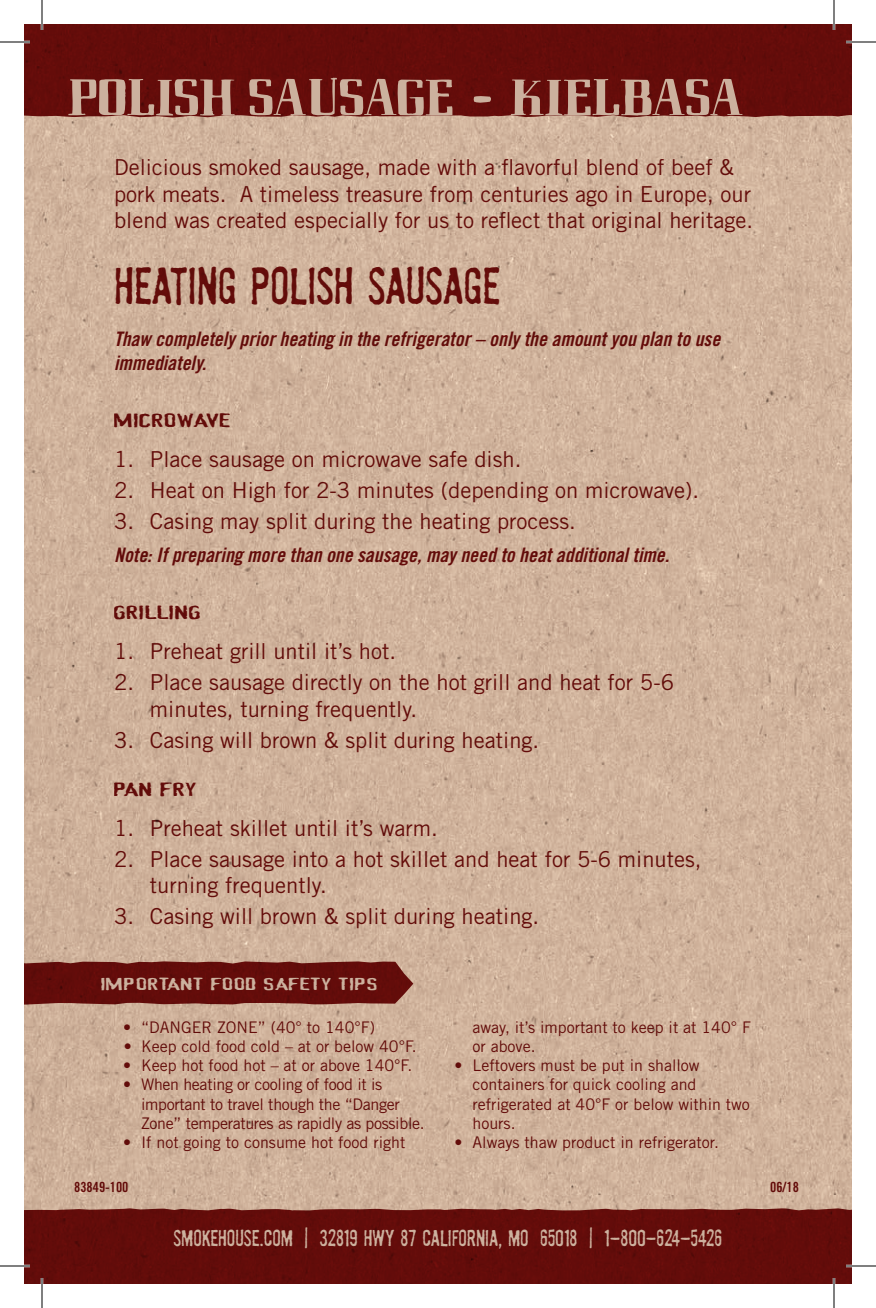
<style>
.page{position:relative;width:876px;height:1308px;background:#fff}
.page>*{position:absolute;margin:0;border:0;box-sizing:border-box;transform-origin:0 0}
.t1{font:84.2px "Bastard";color:#ccb19e;scale:.77 1}
.t2{font:300 48px "Badhouse";letter-spacing:-.02em;color:#7a1211}
.t3{font:22px/26.4px "Trade Gothic LT Std";color:#7a1211}
.t4{font:300 21px "Badhouse";letter-spacing:-.01em;color:#ccb19e}
.t5{font:20px/24px "Trade Gothic LT Std Bd Cn 20 Obl";color:#7a1211}
.t6{font:20px "Device";color:#7a1211;scale:2 1}
.t7{font:18px "Device";color:#ccb19e;scale:2 1}
.t8{font:16px/19.2px "Trade Gothic LT Std";color:#7a1211}
.t9{font:16px/19.2px "Trade Gothic LT Std";letter-spacing:-.02em;color:#7a1211}
.t10{font:14px "Trade Gothic LT Std Bd Cn 20";color:#7a1211}
</style>
<div class="page">
<img style="left:24px;top:117px;width:828px;height:1091px">
<svg style="left:24px;top:961px;width:389px;height:44px;background:#6b1915"></svg>
<div style="left:24px;top:24px;width:828px;height:93px;background:#640c0a"></div>
<div style="left:24px;top:1208px;width:828px;height:76px;background:#630c0a"></div>
<hr style="left:0;top:41px;width:30px;height:2px;background:#fff">
<hr style="left:846px;top:41px;width:30px;height:2px;background:#fff">
<hr style="left:0;top:1265px;width:30px;height:2px;background:#fff">
<hr style="left:846px;top:1265px;width:30px;height:2px;background:#fff">
<hr style="left:41px;top:0;width:2px;height:30px;background:#fff">
<hr style="left:41px;top:1278px;width:2px;height:30px;background:#fff">
<hr style="left:833px;top:0;width:2px;height:30px;background:#fff">
<hr style="left:833px;top:1278px;width:2px;height:30px;background:#fff">
<hr style="left:0;top:42px;width:30px;height:1px;background:#000">
<hr style="left:846px;top:42px;width:30px;height:1px;background:#000">
<hr style="left:0;top:1266px;width:30px;height:1px;background:#000">
<hr style="left:846px;top:1266px;width:30px;height:1px;background:#000">
<hr style="left:42px;top:0;width:1px;height:30px;background:#000">
<hr style="left:42px;top:1278px;width:1px;height:30px;background:#000">
<hr style="left:834px;top:0;width:1px;height:30px;background:#000">
<hr style="left:834px;top:1278px;width:1px;height:30px;background:#000">
<h1 class="t1" style="left:68px;top:37px;width:879px">Polish Sausage - Kielbasa</h1>
<p class="t3" style="left:114px;top:154px;width:641px">Delicious smoked sausage, made with a flavorful blend of beef &amp; pork meats. A timeless treasure from centuries ago in Europe, our blend was created especially for us to reflect that original heritage.</p>
<h2 class="t2" style="left:114px;top:252px;width:389px">HEATING POLISH SAUSAGE</h2>
<p class="t5" style="left:114px;top:327px;width:608px">Thaw completely prior heating in the refrigerator – only the amount you plan to use immediately.</p>
<p class="t6" style="left:114px;top:410px;width:60px">MICROWAVE</p>
<p class="t3" style="left:114px;top:446px;width:409px">1. Place sausage on microwave safe dish.</p>
<p class="t3" style="left:114px;top:477px;width:587px">2. Heat on High for 2-3 minutes (depending on microwave).</p>
<p class="t3" style="left:114px;top:508px;width:463px">3. Casing may split during the heating process.</p>
<p class="t5" style="left:114px;top:543px;width:557px">Note: If preparing more than one sausage, may need to heat additional time.</p>
<p class="t6" style="left:114px;top:602px;width:44px">GRILLING</p>
<p class="t3" style="left:114px;top:638px;width:284px">1. Preheat grill until it’s hot.</p>
<p class="t3" style="left:150px;top:669px;width:526px;text-indent:-36px">2. Place sausage directly on the hot grill and heat for 5-6 minutes, turning frequently.</p>
<p class="t3" style="left:114px;top:726px;width:427px">3. Casing will brown &amp; split during heating.</p>
<p class="t6" style="left:114px;top:778px;width:43px">PAN FRY</p>
<p class="t3" style="left:114px;top:814px;width:325px">1. Preheat skillet until it’s warm.</p>
<p class="t3" style="left:150px;top:845px;width:553px;text-indent:-36px">2. Place sausage into a hot skillet and heat for 5-6 minutes, turning frequently.</p>
<p class="t3" style="left:114px;top:903px;width:427px">3. Casing will brown &amp; split during heating.</p>
<p class="t7" style="left:101px;top:975px;width:139px">IMPORTANT FOOD SAFETY TIPS</p>
<p class="t8" style="left:123px;top:1017px;width:254px">• “DANGER ZONE” (40° to 140°F)</p>
<p class="t8" style="left:123px;top:1036px;width:295px">• Keep cold food cold – at or below 40°F.</p>
<p class="t8" style="left:123px;top:1056px;width:291px">• Keep hot food hot – at or above 140°F.</p>
<p class="t9" style="left:141px;top:1075px;width:285px;text-indent:-18px">• When heating or cooling of food it is important to travel though the “Danger<br>Zone” temperatures as rapidly as possible.</p>
<p class="t8" style="left:123px;top:1132px;width:284px">• If not going to consume hot food right</p>
<p class="t10" style="left:74px;top:1179px;width:56px">83849-100</p>
<p class="t8" style="left:473px;top:1017px;width:280px">away, it’s important to keep it at 140° F or above.</p>
<p class="t8" style="left:473px;top:1056px;width:279px;text-indent:-18px">• Leftovers must be put in shallow containers for quick cooling and refrigerated at 40°F or below within two hours.</p>
<p class="t8" style="left:455px;top:1132px;width:266px">• Always thaw product in refrigerator.</p>
<p class="t4" style="left:173px;top:1223px;width:551px">SMOKEHOUSE.COM | 32819 HWY 87 CALIFORNIA, MO 65018 | 1-800-624-5426</p>
<p class="t10" style="left:770px;top:1179px;width:30px">06/18</p>
</div>
